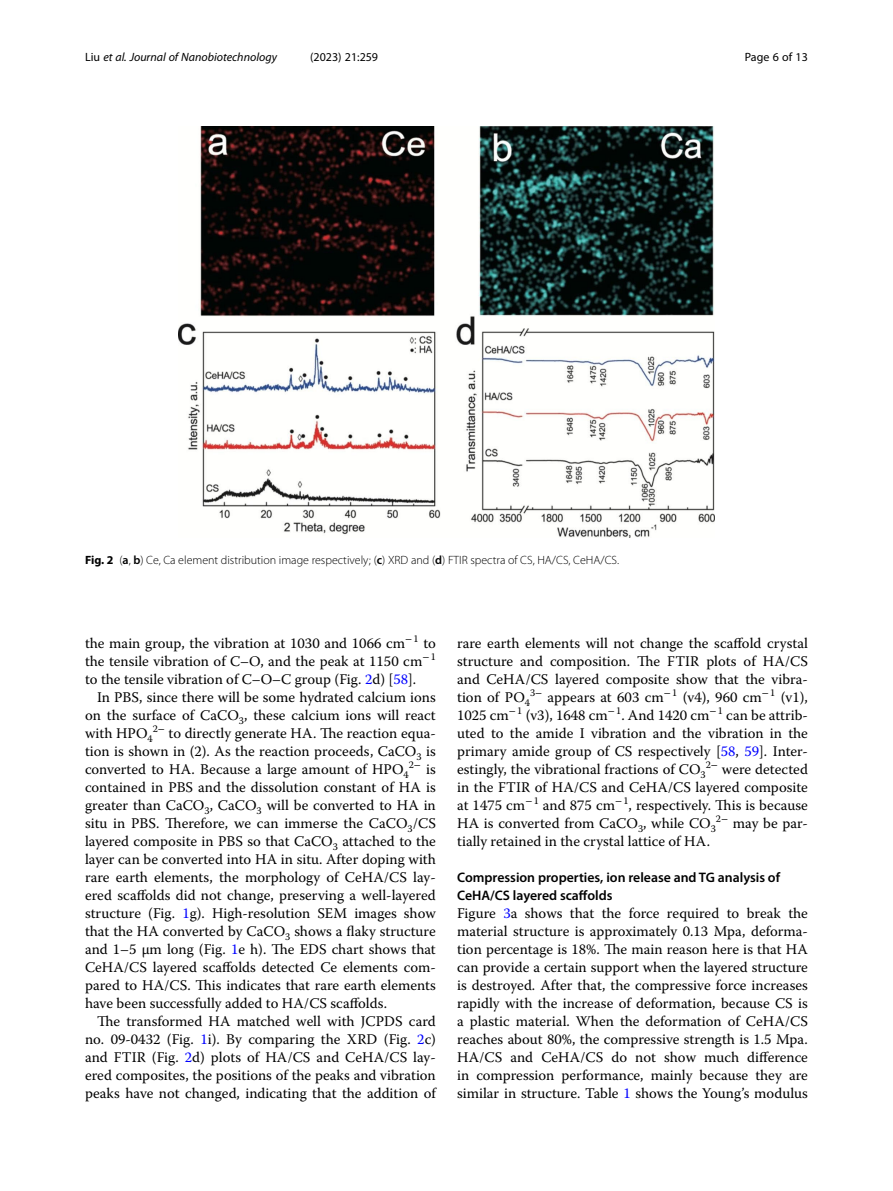
<style>
.page{position:relative;width:893px;height:1191px;background:#fff}
.page>*{position:absolute;margin:0;border:0;box-sizing:border-box;transform-origin:0 0}
.Body_Text_Indent{font:14.7px/18px "Warnock Pro";color:#000;text-align:justify}
.Body_Text{font:14.7px/18px "Warnock Pro";color:#000;text-align:justify}
.Head_2{font:600 13.8px/18px "Myriad Pro";color:#000}
.Figure_Caption{font:300 12px "Myriad Pro";color:#000}
.t1{font:italic 12px "Myriad Pro";color:#000}
.t2{font:12px "Myriad Pro";color:#000}
.s1{font-style:normal}
.s2{font-weight:700}
.s3{font-weight:600}
.s4{color:#00f}
</style>
<div class="page">
<img style="left:178px;top:126px;width:536px;height:411px">
<p class="t1" style="left:85px;top:50px;width:193px"><span class="s1">Liu</span> et al. Journal of Nanobiotechnology</p>
<p class="t2" style="left:310px;top:50px;width:70px">(2023) 21:259</p>
<p class="t2" style="left:745px;top:50px;width:65px">Page 6 of 13</p>
<p class="Figure_Caption" style="left:85px;top:554px;width:536px"><span class="s2">Fig. 2</span> (<span class="s3">a</span>, <span class="s3">b</span>) Ce, Ca element distribution image respectively; (<span class="s3">c</span>) XRD and (<span class="s3">d</span>) FTIR spectra of CS, HA/CS, CeHA/CS.</p>
<p class="Body_Text" style="left:85px;top:634px;width:352px">the main group, the vibration at 1030 and 1066 cm<sup>−</sup><sup>1</sup> to the tensile vibration of C–O, and the peak at 1150 cm<sup>−</sup><sup>1 </sup>to the tensile vibration of C–O–C group (Fig. <span class="s4">2</span>d) [<span class="s4">58</span>].</p>
<p class="Body_Text_Indent" style="left:85px;top:688px;width:352px;text-indent:12px">In PBS, since there will be some hydrated calcium ions on the surface of CaCO<sub>3</sub>, these calcium ions will react with HPO<sub>4</sub><sup>2</sup><sup>−</sup> to directly generate HA. The reaction equa&shy;tion is shown in (2). As the reaction proceeds, CaCO<sub>3</sub> is converted to HA. Because a large amount of HPO<sub>4</sub><sup>2</sup><sup>−</sup> is contained in PBS and the dissolution constant of HA is greater than CaCO<sub>3</sub>, CaCO<sub>3</sub> will be converted to HA in situ in PBS. Therefore, we can immerse the CaCO<sub>3</sub>/CS layered composite in PBS so that CaCO<sub>3</sub> attached to the layer can be converted into HA in situ. After doping with rare earth elements, the morphology of CeHA/CS lay&shy;ered scaffolds did not change, preserving a well-layered structure (Fig. <span class="s4">1</span>g). High-resolution SEM images show that the HA converted by CaCO<sub>3</sub> shows a flaky structure and 1–5 μm long (Fig. <span class="s4">1</span>e h). The EDS chart shows that CeHA/CS layered scaffolds detected Ce elements com&shy;pared to HA/CS. This indicates that rare earth elements have been successfully added to HA/CS scaffolds.</p>
<p class="Body_Text_Indent" style="left:85px;top:1012px;width:352px;text-indent:12px">The transformed HA matched well with JCPDS card no. 09-0432 (Fig. <span class="s4">1</span>i). By comparing the XRD (Fig. <span class="s4">2</span>c) and FTIR (Fig. <span class="s4">2</span>d) plots of HA/CS and CeHA/CS lay&shy;ered composites, the positions of the peaks and vibration peaks have not changed, indicating that the addition of</p>
<p class="Body_Text_Indent" style="left:457px;top:634px;width:352px">rare earth elements will not change the scaffold crystal structure and composition. The FTIR plots of HA/CS and CeHA/CS layered composite show that the vibra&shy;tion of PO<sub>4</sub><sup>3</sup><sup>−</sup> appears at 603 cm<sup>−</sup><sup>1</sup> (v4), 960 cm<sup>−</sup><sup>1</sup> (v1), 1025 cm<sup>−</sup><sup>1</sup> (v3), 1648 cm<sup>−</sup><sup>1</sup>. And 1420 cm<sup>−</sup><sup>1</sup> can be attrib&shy;uted to the amide I vibration and the vibration in the primary amide group of CS respectively [<span class="s4">58</span>, <span class="s4">59</span>]. Inter&shy;estingly, the vibrational fractions of CO<sub>3</sub><sup>2</sup><sup>−</sup> were detected in the FTIR of HA/CS and CeHA/CS layered composite at 1475 cm<sup>−</sup><sup>1</sup> and 875 cm<sup>−</sup><sup>1</sup>, respectively. This is because HA is converted from CaCO<sub>3</sub>, while CO<sub>3</sub><sup>2</sup><sup>−</sup> may be par&shy;tially retained in the crystal lattice of HA.</p>
<p class="Head_2" style="left:457px;top:868px;width:325px">Compression properties, ion release and TG analysis of<br>CeHA/CS layered scaffolds</p>
<p class="Body_Text" style="left:457px;top:904px;width:352px">Figure <span class="s4">3</span>a shows that the force required to break the material structure is approximately 0.13 Mpa, deforma&shy;tion percentage is 18%. The main reason here is that HA can provide a certain support when the layered structure is destroyed. After that, the compressive force increases rapidly with the increase of deformation, because CS is a plastic material. When the deformation of CeHA/CS reaches about 80%, the compressive strength is 1.5 Mpa.<br>HA/CS and CeHA/CS do not show much difference in compression performance, mainly because they are similar in structure. Table <span class="s4">1</span> shows the Young’s modulus</p>
</div>
